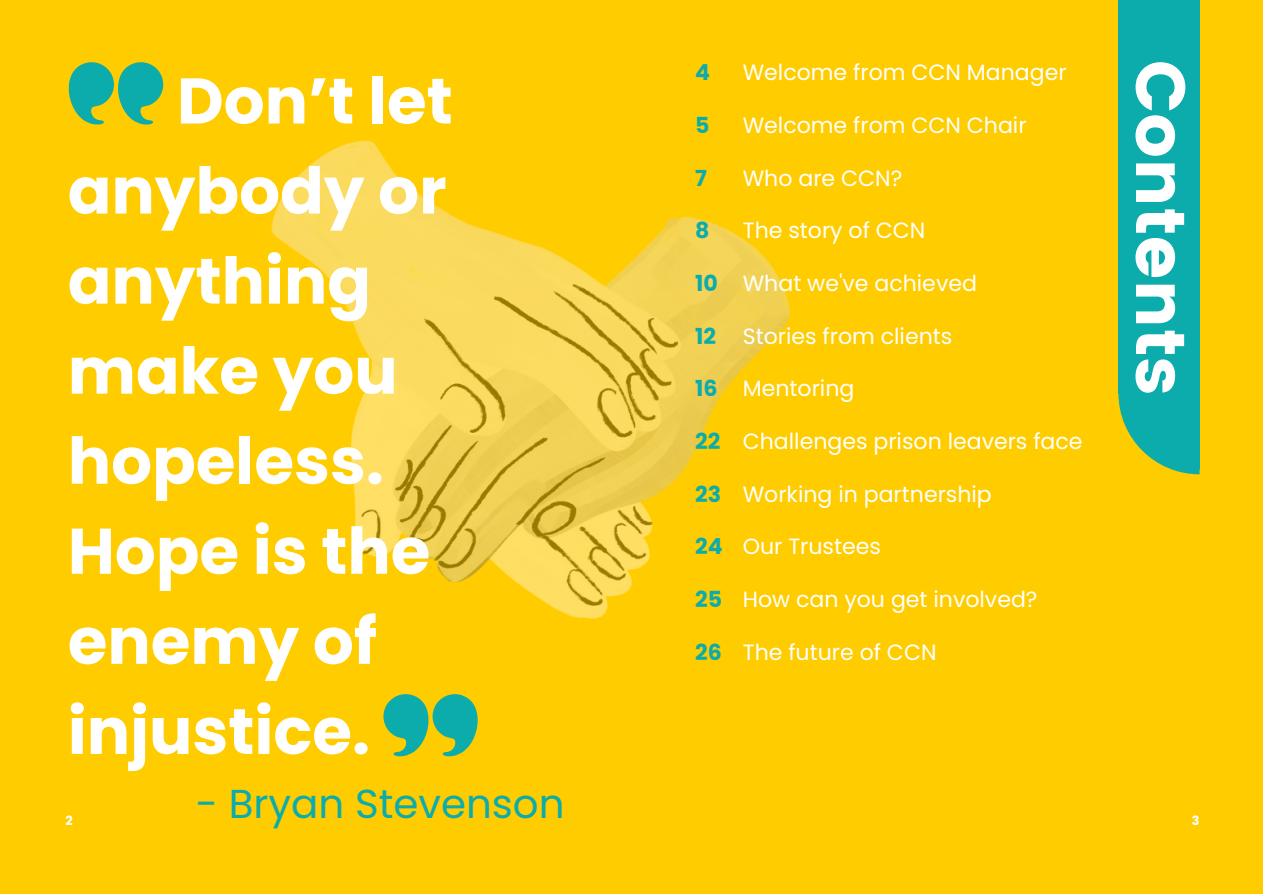
<style>
.page{position:relative;width:1263px;height:894px;background:#fff}
.page>*{position:absolute;margin:0;border:0;box-sizing:border-box;transform-origin:0 0}
.t1{font:69.3px "Poppins";color:#fff}
.t2{font:700 64.35px/90px "Poppins";color:#fff}
.t3{font:40.35px "Poppins";color:#0bacab}
.t4{font:22.05px "Poppins";color:#fff}
.t5{font:700 22.05px "Poppins";color:#0bacab}
.t6{font:700 12.75px "Poppins";color:#fff}
</style>
<div class="page">
<div style="left:0;top:0;width:1263px;height:893px;background:#fc0"></div>
<img style="left:271px;top:141px;width:519px;height:477px">
<svg style="left:68px;top:62px;width:95px;height:63px"></svg>
<svg style="left:383px;top:694px;width:95px;height:62px"></svg>
<div style="left:1118px;top:0;width:82px;height:475px;background:#0bacab"></div>
<p class="t2" style="left:68px;top:56px;width:386px;text-indent:109px">Don’t let anybody or anything make you hopeless.<br>Hope is the enemy of injustice.</p>
<p class="t6" style="left:66px;top:811px;width:9px">2</p>
<p class="t3" style="left:196px;top:775px;width:370px">- Bryan Stevenson</p>
<p class="t5" style="left:695px;top:57px;width:16px">4</p>
<p class="t5" style="left:695px;top:110px;width:16px">5</p>
<p class="t5" style="left:695px;top:162px;width:13px">7</p>
<p class="t5" style="left:695px;top:215px;width:16px">8</p>
<p class="t5" style="left:695px;top:268px;width:24px">10</p>
<p class="t5" style="left:695px;top:320px;width:22px">12</p>
<p class="t5" style="left:695px;top:373px;width:24px">16</p>
<p class="t5" style="left:695px;top:425px;width:27px">22</p>
<p class="t5" style="left:695px;top:478px;width:27px">23</p>
<p class="t5" style="left:695px;top:531px;width:29px">24</p>
<p class="t5" style="left:695px;top:583px;width:28px">25</p>
<p class="t5" style="left:695px;top:636px;width:28px">26</p>
<p class="t4" style="left:743px;top:57px;width:325px">Welcome from CCN Manager</p>
<p class="t4" style="left:743px;top:110px;width:285px">Welcome from CCN Chair</p>
<p class="t4" style="left:743px;top:162px;width:161px">Who are CCN?</p>
<p class="t4" style="left:743px;top:215px;width:184px">The story of CCN</p>
<p class="t4" style="left:743px;top:268px;width:236px">What we've achieved</p>
<p class="t4" style="left:743px;top:320px;width:211px">Stories from clients</p>
<p class="t4" style="left:743px;top:373px;width:113px">Mentoring</p>
<p class="t4" style="left:743px;top:425px;width:341px">Challenges prison leavers face</p>
<p class="t4" style="left:743px;top:478px;width:251px">Working in partnership</p>
<p class="t4" style="left:743px;top:531px;width:140px">Our Trustees</p>
<p class="t4" style="left:743px;top:583px;width:296px">How can you get involved?</p>
<p class="t4" style="left:743px;top:636px;width:195px">The future of CCN</p>
<p class="t1" style="left:1200px;top:60px;width:337px;rotate:90deg">Contents</p>
<p class="t6" style="left:1192px;top:811px;width:9px">3</p>
</div>
